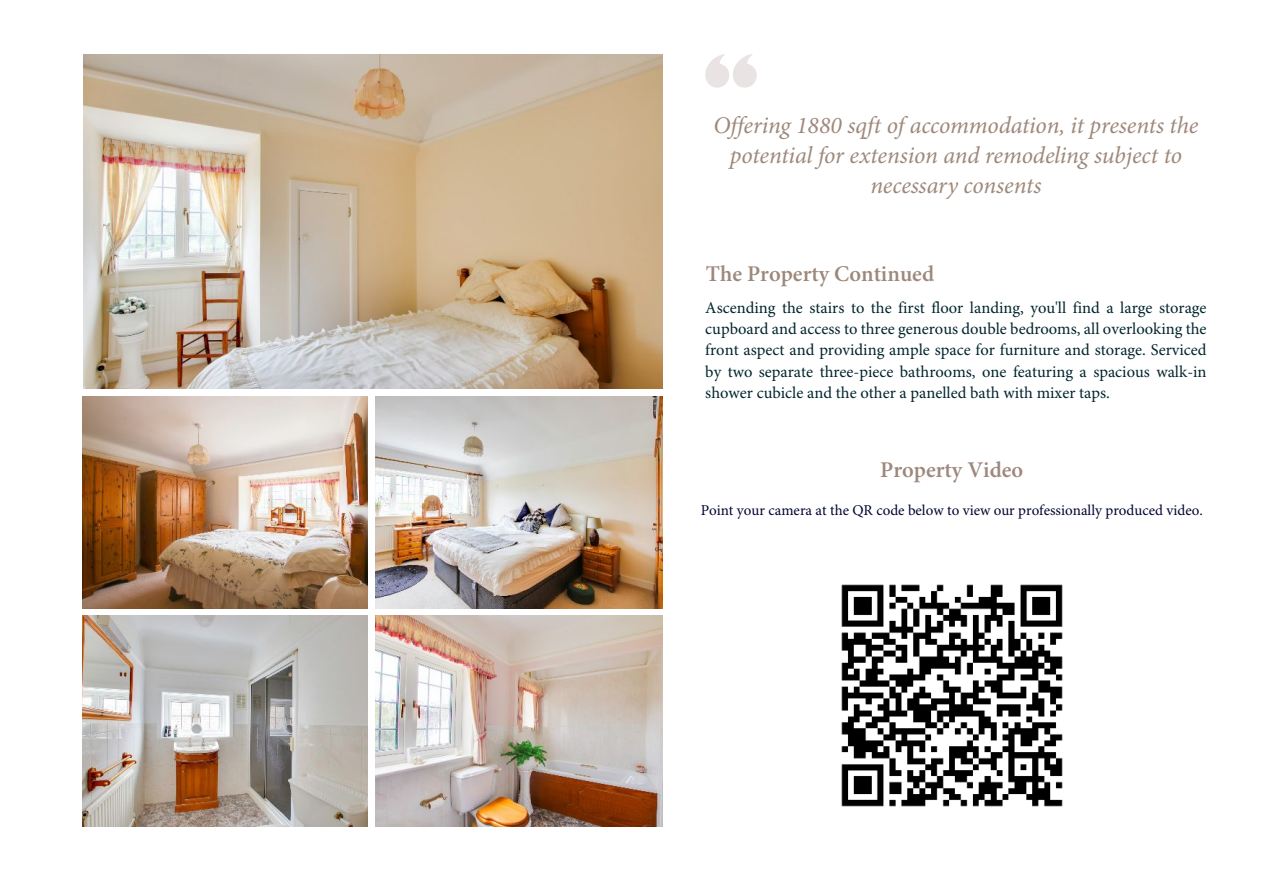
<style>
.page{position:relative;width:1263px;height:893px;background:#fff}
.page>*{position:absolute;margin:0;border:0;box-sizing:border-box;transform-origin:0 0}
.t1{font:italic 24px/29.8px "Minion Pro";letter-spacing:-.01em;color:#9e887b;text-align:center}
.t2{font:600 22.5px "Minion Pro";color:#9e887b}
.t3{font:16.5px/21.1px "Minion Pro";color:#02252e;text-align:justify}
.t4{font:15px "Minion Pro";color:#000433}
</style>
<div class="page">
<svg style="left:705px;top:54px;width:52px;height:34px"></svg>
<img style="left:83px;top:54px;width:580px;height:335px">
<img style="left:82px;top:615px;width:285px;height:212px">
<img style="left:376px;top:615px;width:287px;height:212px">
<img style="left:83px;top:397px;width:285px;height:212px">
<img style="left:376px;top:397px;width:287px;height:212px">
<img style="left:841px;top:584px;width:222px;height:223px">
<h1 class="t1" style="left:713px;top:113px;width:486px">Offering 1880 sqft of accommodation, it presents the potential for extension and remodeling subject to necessary consents</h1>
<h2 class="t2" style="left:706px;top:265px;width:230px">The Property Continued</h2>
<p class="t3" style="left:705px;top:299px;width:503px">Ascending the stairs to the first floor landing, you'll find a large storage cupboard and access to three generous double bedrooms, all overlooking the front aspect and providing ample space for furniture and storage. Serviced by two separate three-piece bathrooms, one featuring a spacious walk-in shower cubicle and the other a panelled bath with mixer taps.</p>
<h2 class="t2" style="left:880px;top:461px;width:144px">Property Video</h2>
<p class="t4" style="left:701px;top:504px;width:503px">Point your camera at the QR code below to view our professionally produced video.</p>
</div>
